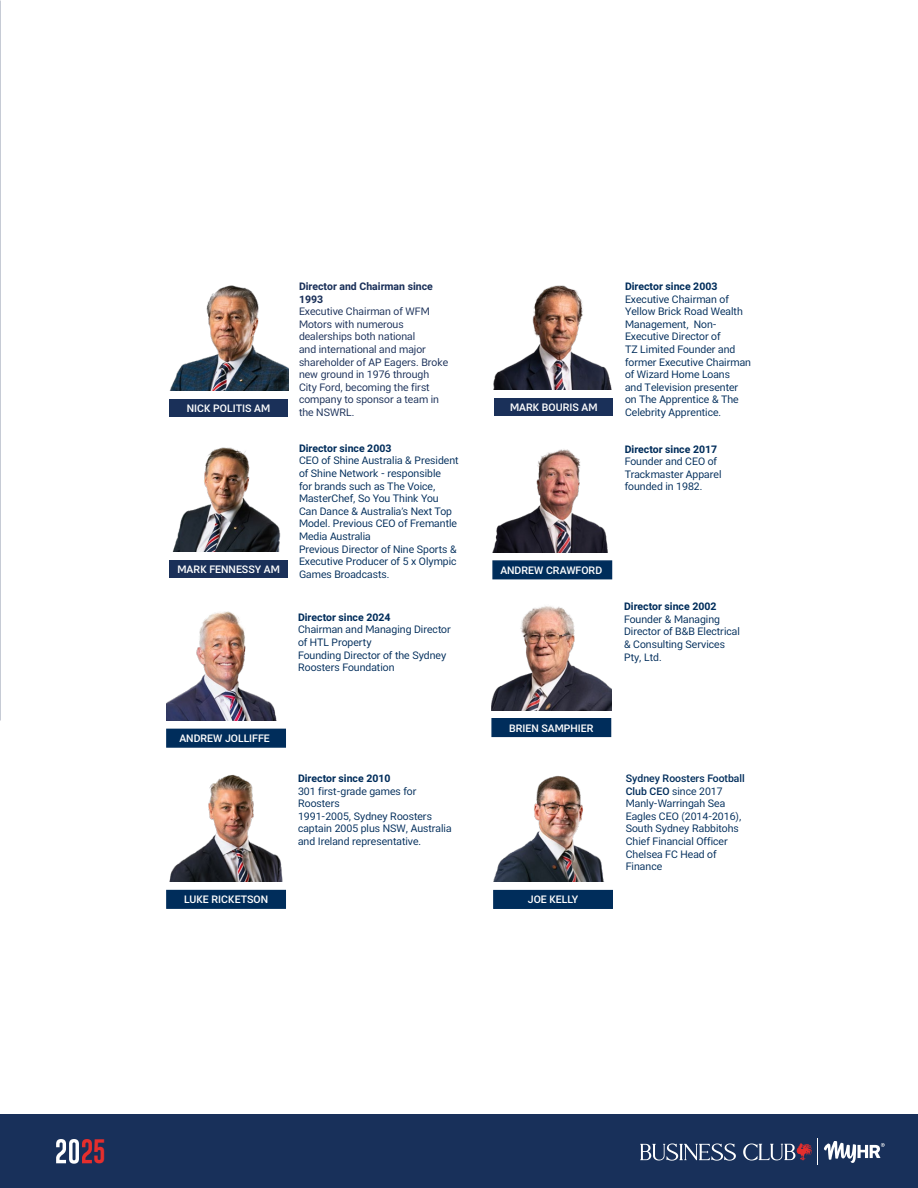
<style>
.page{position:relative;width:918px;height:1188px;background:#fff}
.page>*{position:absolute;margin:0;border:0;box-sizing:border-box;transform-origin:0 0}
.t1{font:24.75px "Gobold";color:#e52e2d}
.t2{font:10.5px/12.6px "TP2";color:#002d5b}
.t3{font:10.5px/12.6px "TP2";color:#1a3059}
.t4{font:700 10.5px "TP2";color:#002d5b}
.t5{font:500 10.5px "TP2";color:#fff}
.t6{font:700 10.5px/12.6px "TP2";color:#1a3059}
.s1{font-weight:500}
</style>
<div class="page">
<img style="left:0;top:408px;width:1px;height:323px">
<img style="left:169px;top:285px;width:119px;height:106px">
<div style="left:169px;top:399px;width:119px;height:18px;background:#1a3059"></div>
<img style="left:494px;top:285px;width:118px;height:105px">
<div style="left:495px;top:399px;width:118px;height:17px;background:#1a3059"></div>
<img style="left:172px;top:447px;width:109px;height:105px">
<div style="left:169px;top:560px;width:119px;height:18px;background:#1a3059"></div>
<img style="left:492px;top:449px;width:116px;height:103px">
<div style="left:492px;top:560px;width:120px;height:19px;background:#002d5b;border:2px solid #002d5b"></div>
<img style="left:166px;top:611px;width:111px;height:110px">
<div style="left:166px;top:729px;width:120px;height:19px;background:#002d5b;border:2px solid #002d5b"></div>
<img style="left:491px;top:606px;width:120px;height:104px">
<div style="left:491px;top:718px;width:120px;height:19px;background:#002d5b"></div>
<img style="left:169px;top:774px;width:114px;height:108px">
<div style="left:166px;top:890px;width:120px;height:19px;background:#002d5b;border:2px solid #002d5b"></div>
<img style="left:493px;top:775px;width:112px;height:107px">
<div style="left:493px;top:890px;width:120px;height:19px;background:#002d5b"></div>
<div style="left:0;top:1115px;width:918px;height:73px;background:#18305a"></div>
<svg style="left:56px;top:1139px;width:36px;height:25px"></svg>
<svg style="left:640px;top:1143px;width:96px;height:18px"></svg>
<svg style="left:743px;top:1143px;width:69px;height:18px"></svg>
<svg style="left:824px;top:1141px;width:61px;height:22px"></svg>
<p class="t5" style="left:187px;top:401px;width:85px">NICK POLITIS AM</p>
<p class="t6" style="left:299px;top:280px;width:135px">Director and Chairman since<br>1993</p>
<p class="t3" style="left:299px;top:305px;width:151px">Executive Chairman of WFM<br>Motors with numerous dealerships both national<br>and international and major shareholder of AP Eagers. Broke new ground in 1976 through<br>City Ford, becoming the first company to sponsor a team in the NSWRL.</p>
<p class="t5" style="left:510px;top:400px;width:89px">MARK BOURIS AM</p>
<p class="t4" style="left:625px;top:279px;width:94px">Director since 2003</p>
<p class="t2" style="left:625px;top:292px;width:128px">Executive Chairman of<br>Yellow Brick Road Wealth<br>Management, Non-<br>Executive Director of<br>TZ Limited Founder and former Executive Chairman of Wizard Home Loans<br>and Television presenter on The Apprentice &amp; The<br>Celebrity Apprentice.</p>
<p class="t5" style="left:178px;top:562px;width:104px">MARK FENNESSY AM</p>
<p class="t4" style="left:299px;top:441px;width:94px">Director since 2003</p>
<p class="t2" style="left:299px;top:454px;width:161px">CEO of Shine Australia &amp; President of Shine Network - responsible<br>for brands such as The Voice,<br>MasterChef, So You Think You<br>Can Dance &amp; Australia’s Next Top<br>Model. Previous CEO of Fremantle<br>Media Australia<br>Previous Director of Nine Sports &amp;<br>Executive Producer of 5 x Olympic<br>Games Broadcasts.</p>
<p class="t4" style="left:625px;top:442px;width:94px">Director since 2017</p>
<p class="t2" style="left:625px;top:455px;width:98px">Founder and CEO of<br>Trackmaster Apparel founded in 1982.</p>
<p class="t5" style="left:500px;top:563px;width:103px">ANDREW CRAWFORD</p>
<p class="t4" style="left:298px;top:610px;width:94px">Director since 2024</p>
<p class="t2" style="left:298px;top:623px;width:154px">Chairman and Managing Director of HTL Property<br>Founding Director of the Sydney<br>Roosters Foundation</p>
<p class="t4" style="left:624px;top:599px;width:94px">Director since 2002</p>
<p class="t2" style="left:624px;top:612px;width:117px">Founder &amp; Managing<br>Director of B&amp;B Electrical &amp; Consulting Services<br>Pty, Ltd.</p>
<p class="t5" style="left:509px;top:721px;width:86px">BRIEN SAMPHIER</p>
<p class="t5" style="left:179px;top:731px;width:92px">ANDREW JOLLIFFE</p>
<p class="t4" style="left:298px;top:771px;width:94px">Director since 2010</p>
<p class="t2" style="left:298px;top:784px;width:155px">301 first-grade games for<br>Roosters<br>1991-2005, Sydney Roosters captain 2005 plus NSW, Australia and Ireland representative.</p>
<p class="t2" style="left:626px;top:772px;width:121px"><span class="s1">Sydney Roosters Football<br>Club CEO</span> since 2017<br>Manly-Warringah Sea<br>Eagles CEO (2014-2016),<br>South Sydney Rabbitohs<br>Chief Financial Officer<br>Chelsea FC Head of<br>Finance</p>
<p class="t5" style="left:184px;top:892px;width:86px">LUKE RICKETSON</p>
<p class="t5" style="left:528px;top:892px;width:52px">JOE KELLY</p>
<h1 class="t1" style="left:93px;top:1135px;width:14px">5</h1>
</div>
